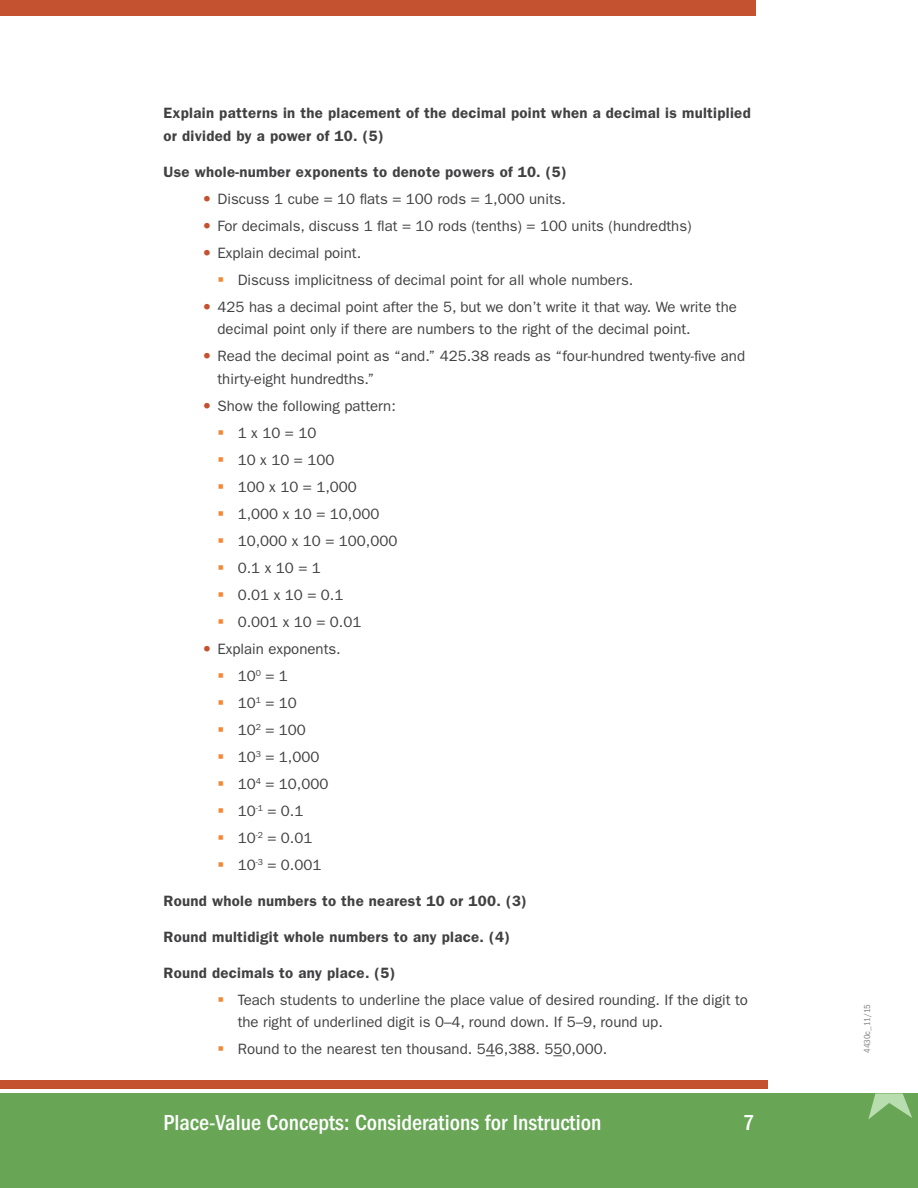
<style>
.page{position:relative;width:918px;height:1188px;background:#fff}
.page>*{position:absolute;margin:0;border:0;box-sizing:border-box;transform-origin:0 0}
.t1{font:500 condensed 22.5px "ITC Franklin Gothic Std";color:#fff}
.t2{font:15px/22.5px "ITC Franklin Gothic Std";color:#414042}
.t3{font:600 15px/22.5px "ITC Franklin Gothic Std";letter-spacing:.02em;color:#414042}
.t4{font:condensed 9px "ITC Franklin Gothic Std";color:#808285}
.s1{font-size:33px;color:#c45130}
.s2{color:#f68733}
</style>
<div class="page">
<div style="left:0;top:1094px;width:918px;height:94px;background:#68a555"></div>
<svg style="left:868px;top:1094px;width:44px;height:26px"></svg>
<div style="left:0;top:1080px;width:768px;height:8px;background:#c45130"></div>
<div style="left:0;top:0;width:756px;height:16px;background:#c45130"></div>
<p class="t3" style="left:164px;top:102px;width:589px">Explain patterns in the placement of the decimal point when a decimal is multiplied or divided by a power of 10. (5)</p>
<p class="t3" style="left:164px;top:160px;width:405px">Use whole-number exponents to denote powers of 10. (5)</p>
<p class="t2" style="left:197px;top:188px;width:370px"><span class="s1">•</span>Discuss 1 cube = 10 flats = 100 rods = 1,000 units.</p>
<p class="t2" style="left:197px;top:215px;width:496px"><span class="s1">•</span>For decimals, discuss 1 flat = 10 rods (tenths) = 100 units (hundredths)</p>
<p class="t2" style="left:197px;top:242px;width:165px"><span class="s1">•</span>Explain decimal point.</p>
<p class="t2" style="left:218px;top:269px;width:417px"><span class="s2">▪</span> Discuss implicitness of decimal point for all whole numbers.</p>
<p class="t2" style="left:218px;top:296px;width:521px;text-indent:-20px"><span class="s1">•</span>425 has a decimal point after the 5, but we don’t write it that way. We write the decimal point only if there are numbers to the right of the decimal point.</p>
<p class="t2" style="left:218px;top:345px;width:529px;text-indent:-20px"><span class="s1">•</span>Read the decimal point as “and.” 425.38 reads as “four-hundred twenty-five and thirty-eight hundredths.”</p>
<p class="t2" style="left:197px;top:395px;width:200px"><span class="s1">•</span>Show the following pattern:</p>
<p class="t2" style="left:218px;top:422px;width:100px"><span class="s2">▪</span> 1 x 10 = 10</p>
<p class="t2" style="left:218px;top:449px;width:118px"><span class="s2">▪</span> 10 x 10 = 100</p>
<p class="t2" style="left:218px;top:476px;width:141px"><span class="s2">▪</span> 100 x 10 = 1,000</p>
<p class="t2" style="left:218px;top:503px;width:163px"><span class="s2">▪</span> 1,000 x 10 = 10,000</p>
<p class="t2" style="left:218px;top:530px;width:181px"><span class="s2">▪</span> 10,000 x 10 = 100,000</p>
<p class="t2" style="left:218px;top:557px;width:105px"><span class="s2">▪</span> 0.1 x 10 = 1</p>
<p class="t2" style="left:218px;top:584px;width:127px"><span class="s2">▪</span> 0.01 x 10 = 0.1</p>
<p class="t2" style="left:218px;top:611px;width:145px"><span class="s2">▪</span> 0.001 x 10 = 0.01</p>
<p class="t2" style="left:197px;top:638px;width:145px"><span class="s1">•</span>Explain exponents.</p>
<p class="t2" style="left:218px;top:665px;width:72px"><span class="s2">▪</span> 10<sup>0</sup> = 1</p>
<p class="t2" style="left:217px;top:692px;width:81px"><span class="s2">▪</span> 10<sup>1</sup> = 10</p>
<p class="t2" style="left:217px;top:719px;width:90px"><span class="s2">▪</span> 10<sup>2</sup> = 100</p>
<p class="t2" style="left:217px;top:746px;width:103px"><span class="s2">▪</span> 10<sup>3</sup> = 1,000</p>
<p class="t2" style="left:217px;top:773px;width:112px"><span class="s2">▪</span> 10<sup>4</sup> = 10,000</p>
<p class="t2" style="left:217px;top:800px;width:87px"><span class="s2">▪</span> 10<sup>-1</sup> = 0.1</p>
<p class="t2" style="left:217px;top:827px;width:96px"><span class="s2">▪</span> 10<sup>-2</sup> = 0.01</p>
<p class="t2" style="left:217px;top:854px;width:105px"><span class="s2">▪</span> 10<sup>-3</sup> = 0.001</p>
<p class="t3" style="left:164px;top:889px;width:365px">Round whole numbers to the nearest 10 or 100. (3)</p>
<p class="t3" style="left:164px;top:925px;width:348px">Round multidigit whole numbers to any place. (4)</p>
<p class="t3" style="left:164px;top:961px;width:234px">Round decimals to any place. (5)</p>
<p class="t2" style="left:238px;top:989px;width:512px;text-indent:-20px"><span class="s2">▪</span> Teach students to underline the place value of desired rounding. If the digit to the right of underlined digit is 0–4, round down. If 5–9, round up.</p>
<p class="t2" style="left:218px;top:1038px;width:391px"><span class="s2">▪</span> Round to the nearest ten thousand. 546,388. 550,000.</p>
<h1 class="t1" style="left:164px;top:1110px;width:439px">Place-Value Concepts: Considerations for Instruction</h1>
<h1 class="t1" style="left:743px;top:1110px;width:13px">7</h1>
<p class="t4" style="left:862px;top:1053px;width:50px;rotate:-90deg">4430c_11/15</p>
</div>
